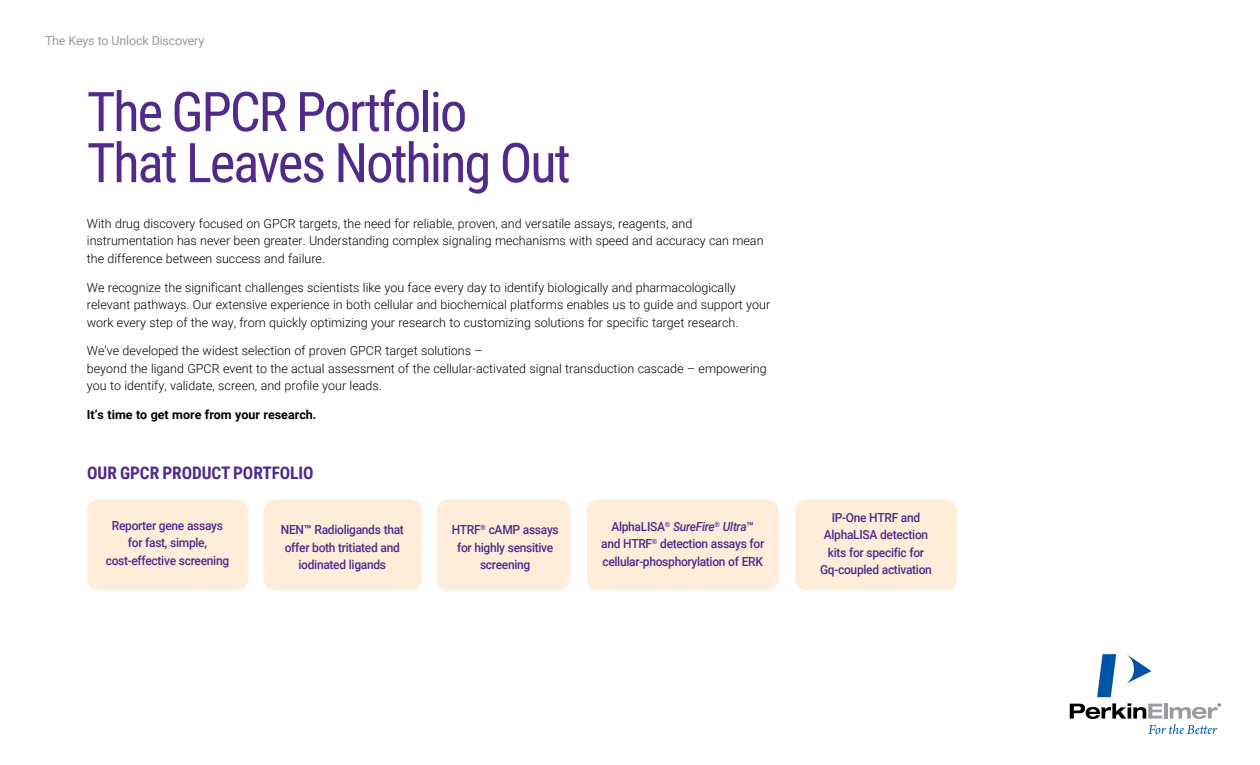
<style>
.page{position:relative;width:1260px;height:765px;background:#fff}
.page>*{position:absolute;margin:0;border:0;box-sizing:border-box;transform-origin:0 0}
.t1{font:54.75px/51.1px "Roboto Condensed";letter-spacing:-.04em;color:#512b8b}
.t2{font:700 17.25px "Roboto Condensed";letter-spacing:-.005em;color:#512b8b}
.t3{font:300 12.5px/17.5px "Roboto";color:#000}
.t4{font:500 12.5px/17.5px "Roboto";letter-spacing:-.025em;color:#512b8b;text-align:center;scale:.96 1}
.t5{font:700 12.5px "Roboto";color:#000}
.t6{font:12.5px "Roboto";letter-spacing:-.015em;color:#999b9e}
.s1{font-weight:700}
.s2{font-style:italic}
</style>
<div class="page">
<svg style="left:1127px;top:654px;width:24px;height:30px"></svg>
<svg style="left:1097px;top:654px;width:19px;height:43px"></svg>
<svg style="left:1070px;top:703px;width:151px;height:31px"></svg>
<div style="left:87px;top:499px;width:162px;height:91px;background:#ffedda;border-radius:11px"></div>
<div style="left:264px;top:499px;width:158px;height:91px;background:#ffedda;border-radius:11px"></div>
<div style="left:437px;top:499px;width:133px;height:91px;background:#ffedda;border-radius:11px"></div>
<div style="left:587px;top:499px;width:192px;height:91px;background:#ffedda;border-radius:11px"></div>
<div style="left:795px;top:499px;width:162px;height:91px;background:#ffedda;border-radius:11px"></div>
<p class="t6" style="left:45px;top:32px;width:161px">The Keys to Unlock Discovery</p>
<h1 class="t1" style="left:87px;top:84px;width:485px">The GPCR Portfolio<br>That Leaves Nothing Out</h1>
<p class="t3" style="left:87px;top:214px;width:678px">With drug discovery focused on GPCR targets, the need for reliable, proven, and versatile assays, reagents, and instrumentation has never been greater. Understanding complex signaling mechanisms with speed and accuracy can mean the difference between success and failure.</p>
<p class="t3" style="left:87px;top:278px;width:685px">We recognize the significant challenges scientists like you face every day to identify biologically and pharmacologically relevant pathways. Our extensive experience in both cellular and biochemical platforms enables us to guide and support your work every step of the way, from quickly optimizing your research to customizing solutions for specific target research.</p>
<p class="t3" style="left:87px;top:342px;width:681px">We’ve developed the widest selection of proven GPCR target solutions –<br>beyond the ligand GPCR event to the actual assessment of the cellular-activated signal transduction cascade – empowering you to identify, validate, screen, and profile your leads.</p>
<p class="t5" style="left:87px;top:406px;width:231px">It’s time to get more from your research.</p>
<h2 class="t2" style="left:87px;top:461px;width:228px">OUR GPCR PRODUCT PORTFOLIO</h2>
<p class="t4" style="left:106px;top:516px;width:130px">Reporter gene assays for fast, simple, cost-effective screening</p>
<p class="t4" style="left:281px;top:521px;width:130px">NEN<span class="s1">™</span> Radioligands that offer both tritiated and iodinated ligands</p>
<p class="t4" style="left:452px;top:521px;width:113px">HTRF<sup>®</sup> cAMP assays for highly sensitive screening</p>
<p class="t4" style="left:601px;top:517px;width:171px">AlphaLISA<sup>®</sup> <span class="s2">SureFire</span><sup>®</sup> <span class="s2">Ultra</span>™ and HTRF<sup>®</sup> detection assays for cellular-phosphorylation of ERK</p>
<p class="t4" style="left:820px;top:508px;width:118px">IP-One HTRF and<br>AlphaLISA detection kits for specific for<br>Gq-coupled activation</p>
</div>
